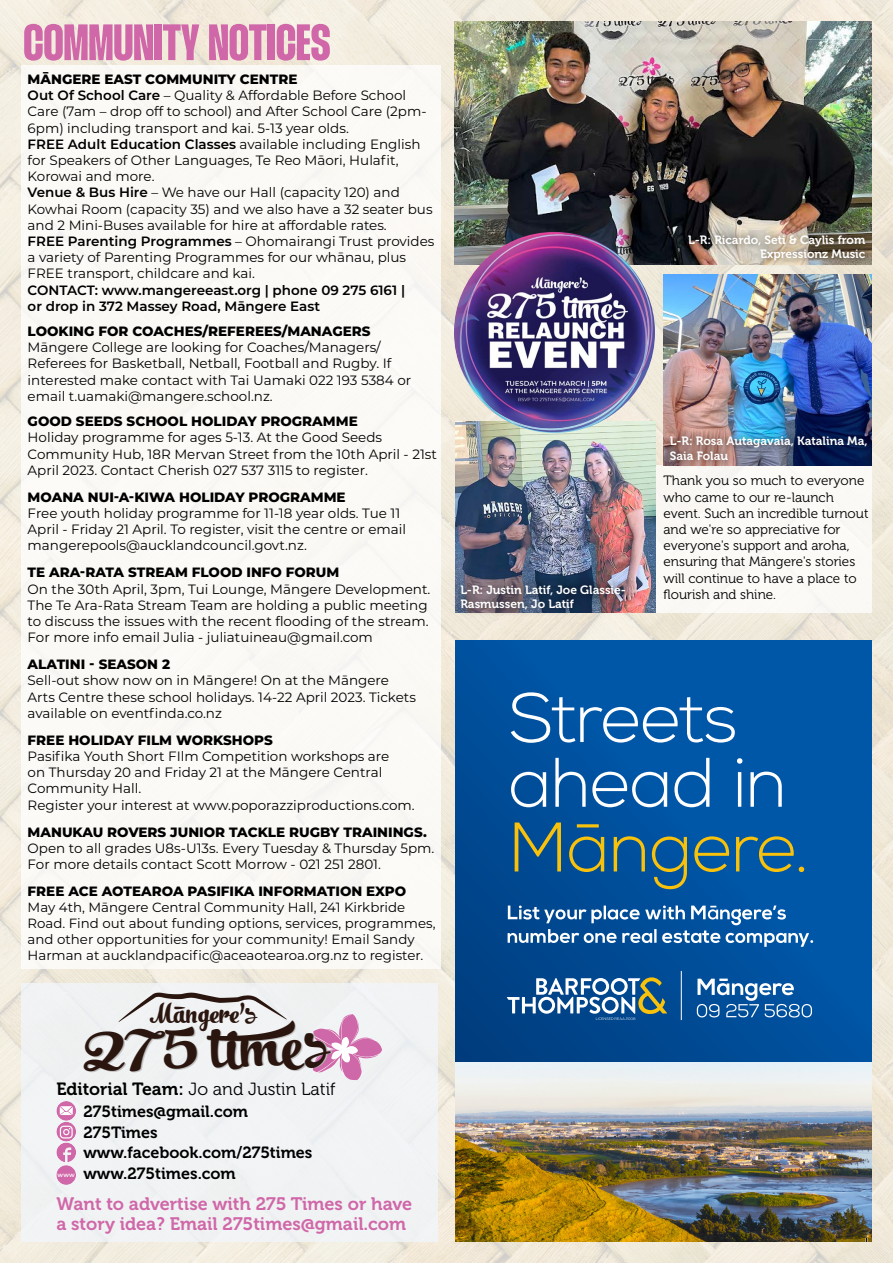
<style>
.page{position:relative;width:893px;height:1263px;background:#fff}
.page>*{position:absolute;margin:0;border:0;box-sizing:border-box;transform-origin:0 0}
.t1{font:51px "Thunder Bold LC";color:#d067a8}
.t2{font:43.65px "Slim Tony";color:#2a160f}
.t3{font:20.7px "Slim Tony";color:#2a160f}
.t4{font:18px/20.5px "Museo 700";color:#d067a8}
.t5{font:17.55px "Museo 300";color:#000}
.t6{font:16.2px/20.5px "Museo 700";color:#000}
.t7{font:13.5px/16.2px "Montserrat";color:#000}
.t8{font:800 13.5px "Montserrat";color:#000}
.t9{font:13.5px/16.2px "Museo 300";color:#000}
.t10{font:600 13.5px/16.2px "Montserrat";color:#000}
.t11{font:13.35px/16px "Montserrat";color:#000}
.t12{font:12px/14.4px "Museo 700";color:#fff}
.t13{font:600 6.15px "Montserrat";color:#fff}
.s1{font-weight:800}
.s2{font-weight:600}
.s3{font-size:40.05px}
.s4{font-family:"Museo 700"}
</style>
<div class="page">
<img style="left:0;top:0;width:893px;height:1263px">
<svg style="left:455px;top:640px;width:417px;height:422px;background:#004f9c"></svg>
<img style="left:455px;top:1062px;width:417px;height:179px">
<svg style="left:515px;top:822px;width:289px;height:67px;background:#256188"></svg>
<svg style="left:511px;top:758px;width:271px;height:49px;background:#2e72b3"></svg>
<svg style="left:511px;top:692px;width:224px;height:51px;background:#3276b6"></svg>
<hr style="left:681px;top:971px;width:1px;height:49px;background:#fff">
<svg style="left:697px;top:978px;width:115px;height:39px;background:#3e7ab4"></svg>
<svg style="left:507px;top:977px;width:160px;height:43px"></svg>
<svg style="left:508px;top:905px;width:305px;height:42px;background:#3a76b0"></svg>
<div style="left:21px;top:66px;width:420px;height:903px;background:#fbfaf6"></div>
<div style="left:21px;top:983px;width:417px;height:259px;background:#f1f3f4"></div>
<svg style="left:119px;top:992px;width:168px;height:30px"></svg>
<svg style="left:313px;top:1014px;width:69px;height:67px"></svg>
<svg style="left:56px;top:1101px;width:20px;height:20px"></svg>
<svg style="left:60px;top:1106px;width:13px;height:9px"></svg>
<svg style="left:56px;top:1122px;width:20px;height:19px"></svg>
<svg style="left:56px;top:1126px;width:20px;height:36px"></svg>
<div style="left:56px;top:1165px;width:20px;height:20px;background:#d067a8;border-radius:50%"></div>
<img style="left:454px;top:21px;width:418px;height:243px">
<img style="left:455px;top:422px;width:201px;height:191px">
<div style="left:656px;top:466px;width:216px;height:147px;background:#fbfaf6"></div>
<img style="left:663px;top:274px;width:209px;height:154px">
<img style="left:454px;top:232px;width:201px;height:201px;border-radius:100px">
<div style="left:680px;top:227px;width:194px;height:41px;background:#000;opacity:.75"></div>
<div style="left:452px;top:577px;width:181px;height:40px;background:#000;opacity:.75"></div>
<div style="left:662px;top:428px;width:213px;height:41px;background:#000;opacity:.75"></div>
<h1 class="t1" style="left:23px;top:19px;width:309px">COMMUNITY NOTICES</h1>
<p class="t7" style="left:28px;top:71px;width:408px"><span class="s1">MĀNGERE EAST COMMUNITY CENTRE<br></span><span class="s2">Out Of School Care</span> – Quality &amp; Affordable Before School Care (7am – drop off to school) and After School Care (2pm-6pm) including transport and kai. 5-13 year olds.<br><span class="s2">FREE Adult Education Classes</span> available including English for Speakers of Other Languages, Te Reo Māori, Hulafit, Korowai and more.<br><span class="s2">Venue &amp; Bus Hire</span> – We have our Hall (capacity 120) and Kowhai Room (capacity 35) and we also have a 32 seater bus and 2 Mini-Buses available for hire at affordable rates.<br><span class="s2">FREE Parenting Programmes</span> – Ohomairangi Trust provides a variety of Parenting Programmes for our whānau, plus FREE transport, childcare and kai.</p>
<p class="t10" style="left:28px;top:281px;width:379px">CONTACT: www.mangereeast.org | phone 09 275 6161 | or drop in 372 Massey Road, Māngere East</p>
<p class="t8" style="left:28px;top:321px;width:344px">LOOKING FOR COACHES/REFEREES/MANAGERS</p>
<p class="t7" style="left:28px;top:339px;width:385px">Māngere College are looking for Coaches/Managers/ Referees for Basketball, Netball, Football and Rugby. If interested make contact with Tai Uamaki 022 193 5384 or email t.uamaki@mangere.school.nz.</p>
<p class="t8" style="left:28px;top:411px;width:332px">GOOD SEEDS SCHOOL HOLIDAY PROGRAMME</p>
<p class="t7" style="left:28px;top:429px;width:411px">Holiday programme for ages 5-13. At the Good Seeds<br>Community Hub, 18R Mervan Street from the 10th April - 21st<br>April 2023. Contact Cherish 027 537 3115 to register.</p>
<p class="t8" style="left:28px;top:487px;width:320px">MOANA NUI-A-KIWA HOLIDAY PROGRAMME</p>
<p class="t7" style="left:28px;top:504px;width:380px">Free youth holiday programme for 11-18 year olds. Tue 11<br>April - Friday 21 April. To register, visit the centre or email mangerepools@aucklandcouncil.govt.nz.</p>
<p class="t8" style="left:28px;top:563px;width:313px">TE ARA-RATA STREAM FLOOD INFO FORUM</p>
<p class="t7" style="left:28px;top:580px;width:404px">On the 30th April, 3pm, Tui Lounge, Māngere Development.<br>The Te Ara-Rata Stream Team are holding a public meeting to discuss the issues with the recent flooding of the stream.<br>For more info email Julia - juliatuineau@gmail.com</p>
<p class="t8" style="left:28px;top:654px;width:144px">ALATINI - SEASON 2</p>
<p class="t7" style="left:28px;top:672px;width:390px">Sell-out show now on in Māngere! On at the Māngere<br>Arts Centre these school holidays. 14-22 April 2023. Tickets available on eventfinda.co.nz</p>
<p class="t8" style="left:28px;top:730px;width:247px">FREE HOLIDAY FILM WORKSHOPS</p>
<p class="t7" style="left:28px;top:747px;width:389px">Pasifika Youth Short FIlm Competition workshops are<br>on Thursday 20 and Friday 21 at the Māngere Central Community Hall.<br>Register your interest at www.poporazziproductions.com.</p>
<p class="t8" style="left:28px;top:822px;width:401px">MANUKAU ROVERS JUNIOR TACKLE RUGBY TRAININGS.</p>
<p class="t7" style="left:28px;top:839px;width:408px">Open to all grades U8s-U13s. Every Tuesday &amp; Thursday 5pm.<br>For more details contact Scott Morrow - 021 251 2801.</p>
<p class="t8" style="left:28px;top:881px;width:380px">FREE ACE AOTEAROA PASIFIKA INFORMATION EXPO</p>
<p class="t11" style="left:28px;top:899px;width:409px">May 4th, Māngere Central Community Hall, 241 Kirkbride Road. Find out about funding options, services, programmes, and other opportunities for your community! Email Sandy Harman at aucklandpacific@aceaotearoa.org.nz to register.</p>
<h3 class="t3" style="left:150px;top:1004px;width:107px">Māngere’s</h3>
<h2 class="t2" style="left:82px;top:1031px;width:246px;rotate:-2deg"><span class="s3">275</span> times</h2>
<p class="t5" style="left:56px;top:1080px;width:281px"><span class="s4">Editorial Team:</span> Jo and Justin Latif</p>
<p class="t6" style="left:83px;top:1101px;width:231px">275times@gmail.com<br>275Times www.facebook.com/275times www.275times.com</p>
<p class="t13" style="left:58px;top:1170px;width:19px">www</p>
<h3 class="t4" style="left:56px;top:1194px;width:357px">Want to advertise with 275 Times or have a story idea? Email 275times@gmail.com</h3>
<p class="t12" style="left:460px;top:582px;width:167px">L-R: Justin Latif, Joe Glassie-<br>Rasmussen, Jo Latif</p>
<p class="t12" style="left:688px;top:233px;width:179px;text-align:right">L-R: Ricardo, Seti &amp; Caylis from<br>Expressionz Music</p>
<p class="t12" style="left:670px;top:434px;width:199px">L-R: Rosa Autagavaia, Katalina Ma,<br>Saia Folau</p>
<p class="t9" style="left:663px;top:473px;width:207px">Thank you so much to everyone who came to our re-launch event. Such an incredible turnout and we're so appreciative for everyone's support and aroha, ensuring that Māngere's stories will continue to have a place to flourish and shine.</p>
</div>
